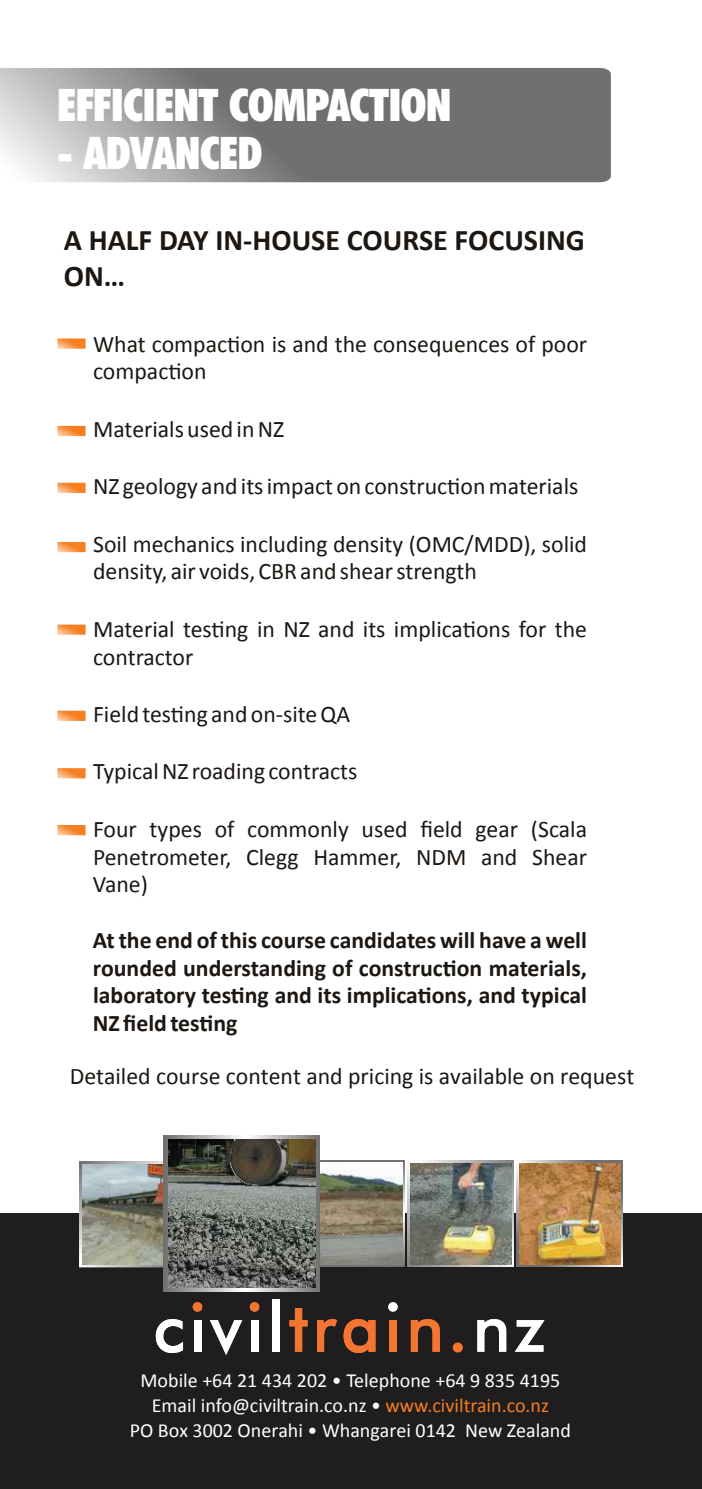
<style>
.page{position:relative;width:702px;height:1489px;background:#fff}
.page>*{position:absolute;margin:0;border:0;box-sizing:border-box;transform-origin:0 0}
.t1{font:900 condensed 45px "Futura BT";letter-spacing:-.015em;color:#fff}
.t2{font:700 30px/36.8px "Calibri";color:#1c1713}
.t3{font:23.75px/27.5px "Calibri";color:#1c1713}
.t4{font:700 23.75px/27.5px "Calibri";color:#1c1713;text-align:justify}
.t5{font:20px/24.5px "Calibri";color:#fff;text-align:center}
.s1{color:#f57f21}
</style>
<div class="page">
<div style="left:0;top:1213px;width:702px;height:275px;background:#201d1e"></div>
<svg style="left:0;top:68px;width:611px;height:114px;background:#8a8988"></svg>
<svg style="left:57px;top:338px;width:29px;height:11px"></svg>
<svg style="left:57px;top:426px;width:29px;height:10px"></svg>
<svg style="left:57px;top:482px;width:29px;height:11px"></svg>
<svg style="left:57px;top:542px;width:29px;height:10px"></svg>
<svg style="left:57px;top:624px;width:29px;height:10px"></svg>
<svg style="left:57px;top:710px;width:29px;height:11px"></svg>
<svg style="left:57px;top:768px;width:29px;height:10px"></svg>
<svg style="left:57px;top:825px;width:29px;height:10px"></svg>
<svg style="left:79px;top:1160px;width:85px;height:107px"></svg>
<img style="left:82px;top:1164px;width:82px;height:99px">
<svg style="left:320px;top:1160px;width:84px;height:106px"></svg>
<img style="left:320px;top:1162px;width:82px;height:102px">
<svg style="left:164px;top:1135px;width:156px;height:156px;background:#929190"></svg>
<img style="left:168px;top:1139px;width:148px;height:148px">
<img style="left:407px;top:1160px;width:216px;height:106px">
<img style="left:410px;top:1163px;width:101px;height:101px">
<svg style="left:156px;top:1319px;width:27px;height:33px"></svg>
<svg style="left:193px;top:1302px;width:10px;height:9px"></svg>
<div style="left:194px;top:1319px;width:7px;height:32px;background:#fff"></div>
<svg style="left:210px;top:1320px;width:32px;height:34px"></svg>
<svg style="left:250px;top:1302px;width:10px;height:9px"></svg>
<div style="left:251px;top:1319px;width:7px;height:32px;background:#fff"></div>
<div style="left:273px;top:1299px;width:7px;height:52px;background:#fff"></div>
<svg style="left:289px;top:1308px;width:18px;height:43px"></svg>
<svg style="left:317px;top:1319px;width:20px;height:32px"></svg>
<svg style="left:343px;top:1319px;width:32px;height:33px"></svg>
<svg style="left:388px;top:1302px;width:10px;height:9px"></svg>
<div style="left:389px;top:1319px;width:7px;height:32px;background:#f37532"></div>
<svg style="left:411px;top:1319px;width:29px;height:32px"></svg>
<svg style="left:453px;top:1342px;width:10px;height:10px"></svg>
<svg style="left:477px;top:1319px;width:29px;height:32px"></svg>
<svg style="left:515px;top:1320px;width:29px;height:31px"></svg>
<h1 class="t1" style="left:57px;top:78px;width:396px">EFFICIENT COMPACTION</h1>
<h1 class="t1" style="left:57px;top:125px;width:207px">- ADVANCED</h1>
<p class="t2" style="left:64px;top:220px;width:523px">A HALF DAY IN-HOUSE COURSE FOCUSING<br>ON…</p>
<p class="t3" style="left:93px;top:329px;width:495px">What compaction is and the consequences of poor compaction</p>
<p class="t3" style="left:93px;top:414px;width:192px">Materials used in NZ</p>
<p class="t3" style="left:93px;top:471px;width:486px">NZ geology and its impact on construction materials</p>
<p class="t3" style="left:93px;top:529px;width:495px">Soil mechanics including density (OMC/MDD), solid density, air voids, CBR and shear strength</p>
<p class="t3" style="left:93px;top:614px;width:495px">Material testing in NZ and its implications for the contractor</p>
<p class="t3" style="left:93px;top:699px;width:259px">Field testing and on-site QA</p>
<p class="t3" style="left:93px;top:756px;width:266px">Typical NZ roading contracts</p>
<p class="t3" style="left:93px;top:814px;width:495px;text-align:justify">Four types of commonly used field gear (Scala Penetrometer, Clegg Hammer, NDM and Shear Vane)</p>
<p class="t4" style="left:93px;top:925px;width:495px">At the end of this course candidates will have a well rounded understanding of construction materials, laboratory testing and its implications, and typical NZ field testing</p>
<p class="t3" style="left:70px;top:1061px;width:566px">Detailed course content and pricing is available on request</p>
<p class="t5" style="left:140px;top:1367px;width:421px">Mobile +64 21 434 202 • Telephone +64 9 835 4195<br>Email info@civiltrain.co.nz • <span class="s1">www.civiltrain.co.nz</span></p>
<p class="t5" style="left:130px;top:1417px;width:442px">PO Box 3002 Onerahi • Whangarei 0142 New Zealand</p>
</div>
